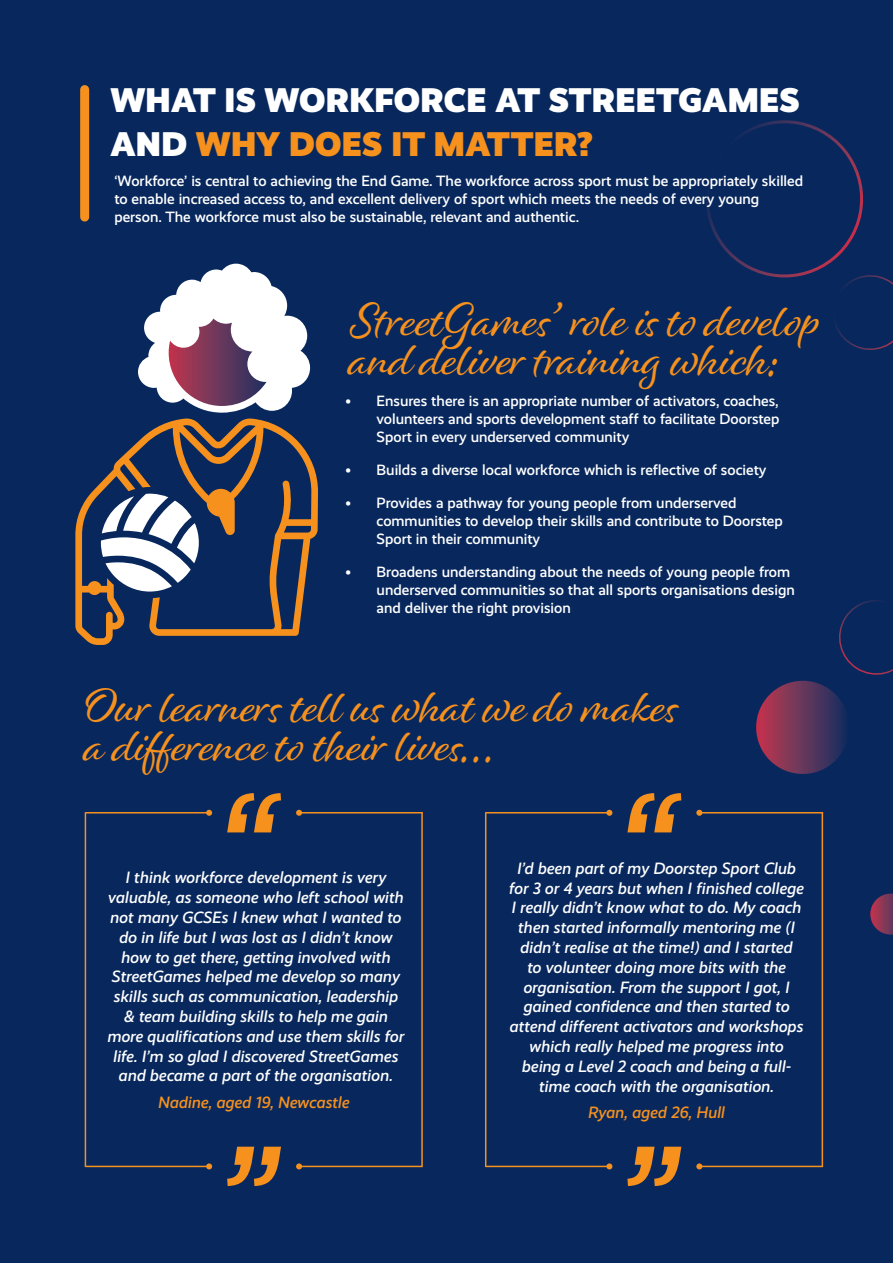
<style>
.page{position:relative;width:893px;height:1263px;background:#08285d}
.page>*{position:absolute;margin:0;border:0;box-sizing:border-box;transform-origin:0 0}
.t1{font:49.5px/39px "Alisha";color:#f6911e}
.t2{font:900 34.5px/44px "Realist";letter-spacing:.005em;color:#fff}
.t3{font:italic 500 16.5px/19.8px "Realist";color:#fff;text-align:center}
.t4{font:italic 500 16.5px "Realist";color:#f6911e}
.t5{font:500 15px/18px "Realist";color:#fff}
.s1{color:#f6911e}
</style>
<div class="page">
<div style="left:756px;top:681px;width:93px;height:93px;background:linear-gradient(to right,#c3384f,#0f3062);border-radius:47px"></div>
<svg style="left:870px;top:893px;width:23px;height:41px"></svg>
<svg style="left:839px;top:600px;width:54px;height:75px"></svg>
<svg style="left:706px;top:120px;width:187px;height:230px"></svg>
<svg style="left:627px;top:793px;width:54px;height:39px"></svg>
<svg style="left:627px;top:1147px;width:54px;height:39px"></svg>
<hr style="left:486px;top:812px;width:123px;height:1px;background:#f6911e">
<svg style="left:606px;top:810px;width:6px;height:6px"></svg>
<hr style="left:485px;top:812px;width:1px;height:355px;background:#f6911e">
<hr style="left:822px;top:812px;width:1px;height:354px;background:#f6911e">
<hr style="left:486px;top:1166px;width:123px;height:1px;background:#f6911e">
<svg style="left:606px;top:1163px;width:6px;height:6px"></svg>
<hr style="left:699px;top:812px;width:124px;height:1px;background:#f6911e">
<svg style="left:696px;top:810px;width:6px;height:6px"></svg>
<hr style="left:699px;top:1166px;width:124px;height:1px;background:#f6911e">
<svg style="left:696px;top:1163px;width:6px;height:6px"></svg>
<svg style="left:227px;top:793px;width:54px;height:39px"></svg>
<svg style="left:227px;top:1147px;width:54px;height:39px"></svg>
<hr style="left:85px;top:812px;width:124px;height:1px;background:#f6911e">
<svg style="left:206px;top:810px;width:6px;height:6px"></svg>
<hr style="left:85px;top:812px;width:1px;height:355px;background:#f6911e">
<hr style="left:421px;top:812px;width:2px;height:354px;background:#f6911e">
<hr style="left:85px;top:1166px;width:124px;height:1px;background:#f6911e">
<svg style="left:206px;top:1163px;width:6px;height:6px"></svg>
<hr style="left:299px;top:812px;width:124px;height:1px;background:#f6911e">
<svg style="left:296px;top:810px;width:6px;height:6px"></svg>
<hr style="left:299px;top:1166px;width:124px;height:1px;background:#f6911e">
<svg style="left:296px;top:1163px;width:6px;height:6px"></svg>
<svg style="left:138px;top:264px;width:172px;height:149px"></svg>
<svg style="left:75px;top:418px;width:243px;height:227px"></svg>
<svg style="left:101px;top:494px;width:98px;height:97px"></svg>
<div style="left:80px;top:90px;width:9px;height:127px;background:#f6911e"></div>
<h2 class="t2" style="left:110px;top:78px;width:690px">WHAT IS WORKFORCE AT STREETGAMES<br>AND <span class="s1">WHY DOES IT MATTER?</span></h2>
<p class="t5" style="left:114px;top:171px;width:690px">‘Workforce’ is central to achieving the End Game. The workforce across sport must be appropriately skilled to enable increased access to, and excellent delivery of sport which meets the needs of every young person. The workforce must also be sustainable, relevant and authentic.</p>
<h1 class="t1" style="left:349px;top:299px;width:473px">StreetGames’ role is to develop and deliver training which:</h1>
<p class="t5" style="left:377px;top:392px;width:404px;text-align:justify;text-indent:-31px">• Ensures there is an appropriate number of activators, coaches, volunteers and sports development staff to facilitate Doorstep Sport in every underserved community</p>
<p class="t5" style="left:345px;top:461px;width:422px">• Builds a diverse local workforce which is reflective of society</p>
<p class="t5" style="left:377px;top:494px;width:408px;text-indent:-31px">• Provides a pathway for young people from underserved communities to develop their skills and contribute to Doorstep<br>Sport in their community</p>
<p class="t5" style="left:377px;top:562px;width:420px;text-indent:-31px">• Broadens understanding about the needs of young people from underserved communities so that all sports organisations design and deliver the right provision</p>
<h1 class="t1" style="left:85px;top:685px;width:596px">Our learners tell us what we do makes a difference to their lives...</h1>
<p class="t3" style="left:107px;top:868px;width:298px">I think workforce development is very valuable, as someone who left school with not many GCSEs I knew what I wanted to do in life but I was lost as I didn’t know how to get there, getting involved with StreetGames helped me develop so many skills such as communication, leadership &amp; team building skills to help me gain more qualifications and use them skills for life. I’m so glad I discovered StreetGames and became a part of the organisation.</p>
<p class="t4" style="left:158px;top:1093px;width:193px">Nadine, aged 19, Newcastle</p>
<p class="t3" style="left:509px;top:858px;width:296px">I’d been part of my Doorstep Sport Club for 3 or 4 years but when I finished college I really didn’t know what to do. My coach then started informally mentoring me (I didn’t realise at the time!) and I started<br>to volunteer doing more bits with the organisation. From the support I got, I gained confidence and then started to attend different activators and workshops which really helped me progress into being a Level 2 coach and being a full&shy;time coach with the organisation.</p>
<p class="t4" style="left:588px;top:1103px;width:138px">Ryan, aged 26, Hull</p>
</div>
